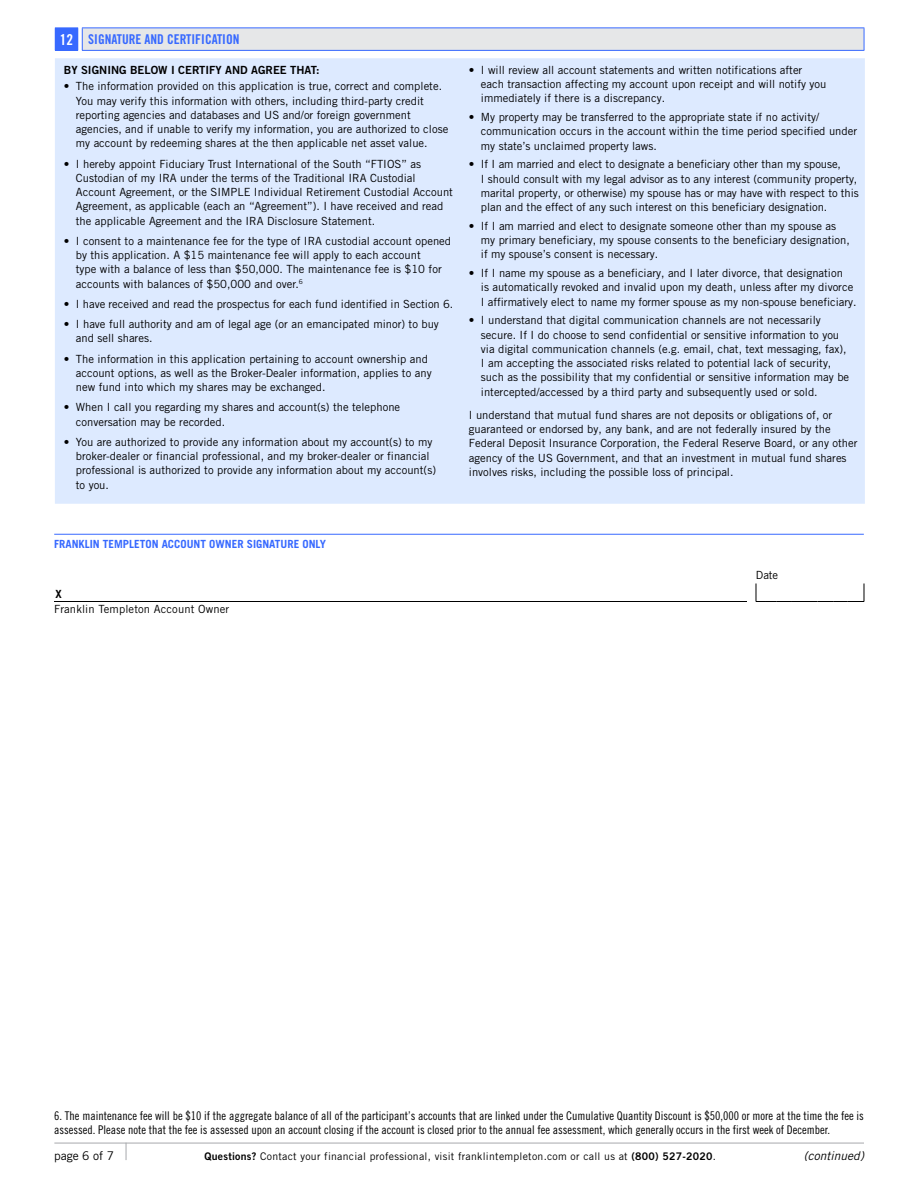
<style>
.page{position:relative;width:918px;height:1188px;background:#fff}
.page>*{position:absolute;margin:0;border:0;box-sizing:border-box;transform-origin:0 0}
._02_Number{font:15px "Trade Gothic LT Pro Bd Cn 20";color:#fff}
._06_Form_Head{font:13.5px "Trade Gothic LT Pro Bd Cn 20";color:#3769ff}
._05_Caveat{font:12px/13.5px "Trade Gothic LT Pro Cn 18";color:#000}
.t1{font:italic 12px "Trade Gothic LT Pro";color:#000}
.t2{font:12px "Trade Gothic LT Pro";color:#000}
._06_Form_Text{font:11.25px/14.2px "Trade Gothic LT Pro";color:#000}
._04_Body{font:700 11.25px "Trade Gothic LT Pro";color:#3769ff}
._06_Form_Text-2{font:11.25px "Trade Gothic LT Pro Bd 2";color:#000}
.t3{font:10.5px "Trade Gothic LT Pro";letter-spacing:.025em;color:#000}
.s1{font-family:"Trade Gothic LT Pro Bd 2"}
</style>
<div class="page">
<hr style="left:54px;top:1143px;width:810px;height:1px;background:#a7a9ac">
<svg style="left:126px;top:1143px;width:1px;height:17px"></svg>
<div style="left:82px;top:28px;width:782px;height:22px;background:#e6e7e8"></div>
<svg style="left:55px;top:28px;width:28px;height:23px"></svg>
<hr style="left:82px;top:28px;width:782px;height:1px;background:#3769ff">
<svg style="left:864px;top:28px;width:1px;height:22px"></svg>
<hr style="left:82px;top:50px;width:782px;height:1px;background:#3769ff">
<div style="left:55px;top:58px;width:810px;height:446px;background:#ddeaff"></div>
<hr style="left:54px;top:601px;width:693px;height:1px;background:#000">
<svg style="left:756px;top:584px;width:109px;height:18px"></svg>
<hr style="left:54px;top:534px;width:810px;height:1px;background:#3769ff">
<p class="_02_Number" style="left:60px;top:31px;width:15px">12</p>
<p class="_06_Form_Head" style="left:88px;top:31px;width:153px">SIGNATURE AND CERTIFICATION</p>
<p class="_06_Form_Text-2" style="left:64px;top:63px;width:257px">BY SIGNING BELOW I CERTIFY AND AGREE THAT:</p>
<p class="_06_Form_Text" style="left:76px;top:79px;width:374px;text-indent:-12px">• The information provided on this application is true, correct and complete.<br>You may verify this information with others, including third-party credit reporting agencies and databases and US and/or foreign government agencies, and if unable to verify my information, you are authorized to close my account by redeeming shares at the then applicable net asset value.</p>
<p class="_06_Form_Text" style="left:76px;top:156px;width:379px;text-indent:-12px">• I hereby appoint Fiduciary Trust International of the South “FTIOS” as Custodian of my IRA under the terms of the Traditional IRA Custodial Account Agreement, or the SIMPLE Individual Retirement Custodial Account Agreement, as applicable (each an “Agreement”). I have received and read the applicable Agreement and the IRA Disclosure Statement.</p>
<p class="_06_Form_Text" style="left:76px;top:234px;width:377px;text-indent:-12px">• I consent to a maintenance fee for the type of IRA custodial account opened by this application. A $15 maintenance fee will apply to each account<br>type with a balance of less than $50,000. The maintenance fee is $10 for accounts with balances of $50,000 and over.<sup>6</sup></p>
<p class="_06_Form_Text" style="left:64px;top:297px;width:391px">• I have received and read the prospectus for each fund identified in Section 6.</p>
<p class="_06_Form_Text" style="left:76px;top:317px;width:365px;text-indent:-12px">• I have full authority and am of legal age (or an emancipated minor) to buy and sell shares.</p>
<p class="_06_Form_Text" style="left:76px;top:351px;width:357px;text-indent:-12px">• The information in this application pertaining to account ownership and account options, as well as the Broker-Dealer information, applies to any new fund into which my shares may be exchanged.</p>
<p class="_06_Form_Text" style="left:76px;top:400px;width:326px;text-indent:-12px">• When I call you regarding my shares and account(s) the telephone conversation may be recorded.</p>
<p class="_06_Form_Text" style="left:76px;top:435px;width:362px;text-indent:-12px">• You are authorized to provide any information about my account(s) to my broker-dealer or financial professional, and my broker-dealer or financial professional is authorized to provide any information about my account(s) to you.</p>
<p class="_06_Form_Text" style="left:481px;top:63px;width:347px;text-indent:-12px">• I will review all account statements and written notifications after each transaction affecting my account upon receipt and will notify you immediately if there is a discrepancy.</p>
<p class="_06_Form_Text" style="left:481px;top:110px;width:378px;text-indent:-12px">• My property may be transferred to the appropriate state if no activity/ communication occurs in the account within the time period specified under my state’s unclaimed property laws.</p>
<p class="_06_Form_Text" style="left:481px;top:157px;width:380px;text-indent:-12px">• If I am married and elect to designate a beneficiary other than my spouse,<br>I should consult with my legal advisor as to any interest (community property, marital property, or otherwise) my spouse has or may have with respect to this plan and the effect of any such interest on this beneficiary designation.</p>
<p class="_06_Form_Text" style="left:481px;top:219px;width:370px;text-indent:-12px">• If I am married and elect to designate someone other than my spouse as my primary beneficiary, my spouse consents to the beneficiary designation, if my spouse’s consent is necessary.</p>
<p class="_06_Form_Text" style="left:481px;top:266px;width:377px;text-indent:-12px">• If I name my spouse as a beneficiary, and I later divorce, that designation<br>is automatically revoked and invalid upon my death, unless after my divorce<br>I affirmatively elect to name my former spouse as my non-spouse beneficiary.</p>
<p class="_06_Form_Text" style="left:481px;top:313px;width:370px;text-indent:-12px">• I understand that digital communication channels are not necessarily secure. If I do choose to send confidential or sensitive information to you via digital communication channels (e.g. email, chat, text messaging, fax), I am accepting the associated risks related to potential lack of security, such as the possibility that my confidential or sensitive information may be intercepted/accessed by a third party and subsequently used or sold.</p>
<p class="_06_Form_Text" style="left:469px;top:408px;width:390px">I understand that mutual fund shares are not deposits or obligations of, or guaranteed or endorsed by, any bank, and are not federally insured by the Federal Deposit Insurance Corporation, the Federal Reserve Board, or any other agency of the US Government, and that an investment in mutual fund shares involves risks, including the possible loss of principal.</p>
<p class="_04_Body" style="left:54px;top:537px;width:273px">FRANKLIN TEMPLETON ACCOUNT OWNER SIGNATURE ONLY</p>
<p class="_06_Form_Text-2" style="left:56px;top:588px;width:8px">X</p>
<p class="_06_Form_Text" style="left:54px;top:602px;width:177px">Franklin Templeton Account Owner</p>
<p class="_06_Form_Text" style="left:756px;top:568px;width:24px">Date</p>
<p class="_05_Caveat" style="left:54px;top:1109px;width:811px">6. The maintenance fee will be $10 if the aggregate balance of all of the participant’s accounts that are linked under the Cumulative Quantity Discount is $50,000 or more at the time the fee is assessed. Please note that the fee is assessed upon an account closing if the account is closed prior to the annual fee assessment, which generally occurs in the first week of December.</p>
<p class="t2" style="left:54px;top:1149px;width:62px">page 6 of 7</p>
<p class="t3" style="left:205px;top:1150px;width:513px"><span class="s1">Questions?</span> Contact your financial professional, visit franklintempleton.com or call us at <span class="s1">(800) 527-2020</span>.</p>
<p class="t1" style="left:804px;top:1149px;width:62px">(continued)</p>
</div>
